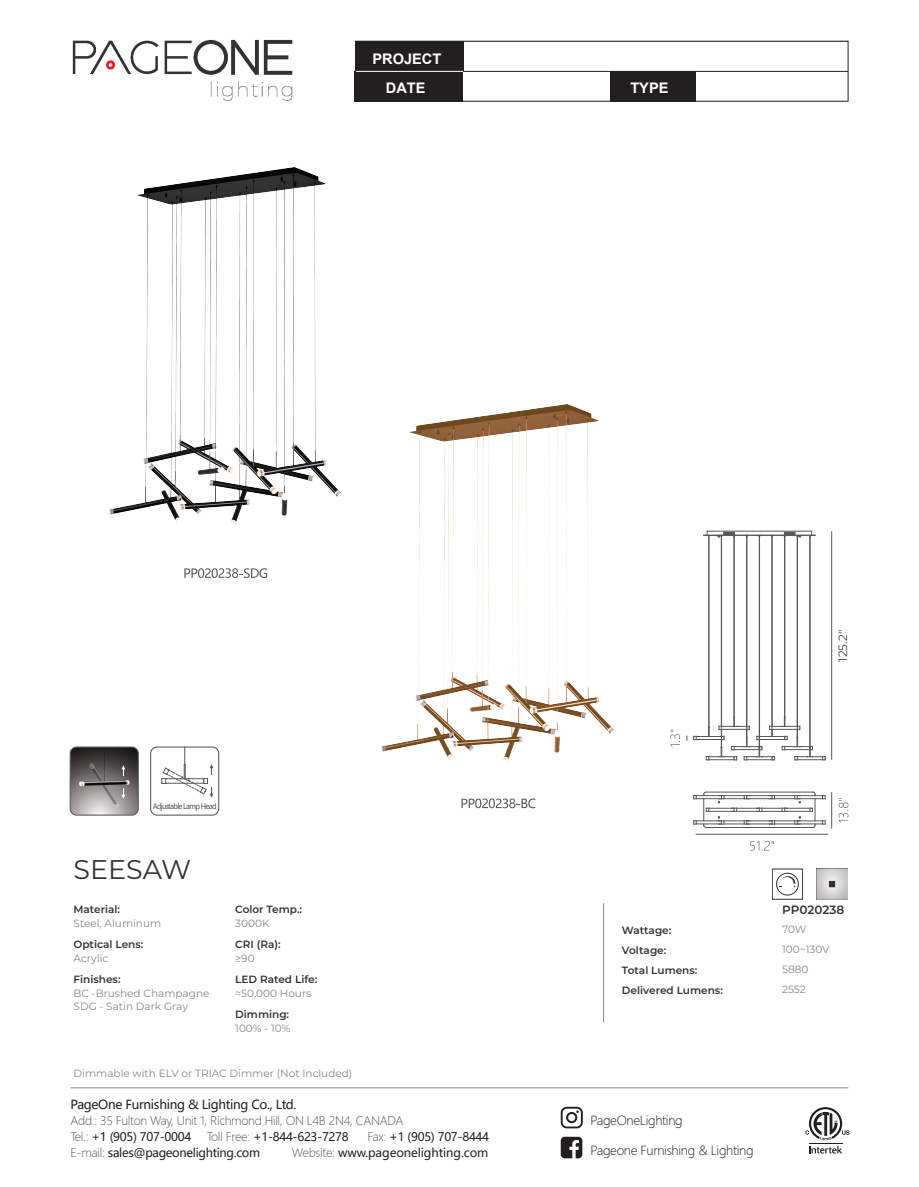
<style>
.page{position:relative;width:919px;height:1187px;background:#fff}
.page>*{position:absolute;margin:0;border:0;box-sizing:border-box;transform-origin:0 0}
.t1{font:27px "Montserrat";color:#333}
.t2{font:700 14.55px/29.8px "Arial";color:#fff;text-align:center}
.t3{font:300 12.45px "Microsoft Ya Hei";letter-spacing:-.025em;color:#231f20}
.t4{font:12.45px "Microsoft Ya Hei";letter-spacing:-.025em;color:#231f20}
.t5{font:600 12px "Montserrat";letter-spacing:-.005em;color:#333}
.t6{font:12px "Montserrat";color:#464648}
.t7{font:11.7px "Microsoft Ya Hei";letter-spacing:-.025em;color:#231f20}
.t8{font:300 11.7px/16px "Microsoft Ya Hei";letter-spacing:-.025em;color:#57585a}
.t9{font:11.7px "Microsoft Ya Hei";letter-spacing:-.005em;color:#231f20}
.t10{font:10.5px/19.8px "Montserrat";color:#868686}
.t11{font:600 10.5px/19.8px "Montserrat";color:#333}
.t12{font:7.5px "Microsoft Ya Hei";letter-spacing:-.1em;color:#57585a;scale:.96 1}
.s1{font-weight:400;color:#231f20}
.s2{font-weight:300;color:#57585a}
</style>
<div class="page">
<hr style="left:355px;top:71px;width:493px;height:1px;background:#231f20">
<div style="left:355px;top:41px;width:108px;height:30px;background:#231f20"></div>
<div style="left:355px;top:71px;width:108px;height:30px;background:#231f20"></div>
<div style="left:610px;top:71px;width:85px;height:30px;background:#231f20"></div>
<hr style="left:356px;top:71px;width:107px;height:1px;background:#fff">
<hr style="left:355px;top:41px;width:493px;height:1px;background:#231f20">
<hr style="left:355px;top:101px;width:493px;height:1px;background:#231f20">
<hr style="left:847px;top:41px;width:1px;height:60px;background:#231f20">
<hr style="left:71px;top:1087px;width:777px;height:1px;background:#939598">
<svg style="left:560px;top:1136px;width:22px;height:22px"></svg>
<svg style="left:560px;top:1106px;width:22px;height:22px"></svg>
<svg style="left:809px;top:1146px;width:33px;height:7px"></svg>
<hr style="left:809px;top:1142px;width:33px;height:1px;background:#231f20">
<svg style="left:805px;top:1107px;width:44px;height:33px"></svg>
<img style="left:70px;top:748px;width:67px;height:67px">
<div style="left:70px;top:746px;width:69px;height:69px;border:1px solid #57585a;border-radius:6px"></div>
<svg style="left:121px;top:788px;width:4px;height:10px"></svg>
<svg style="left:121px;top:765px;width:4px;height:10px"></svg>
<div style="left:150px;top:746px;width:69px;height:69px;border:1px solid #57585a;border-radius:6px"></div>
<svg style="left:161px;top:747px;width:52px;height:50px"></svg>
<svg style="left:184px;top:568px;width:83px;height:10px"></svg>
<img style="left:109px;top:168px;width:232px;height:357px">
<svg style="left:461px;top:798px;width:74px;height:10px"></svg>
<img style="left:381px;top:405px;width:233px;height:358px">
<hr style="left:831px;top:531px;width:1px;height:228px;background:#57585a">
<svg style="left:670px;top:729px;width:10px;height:18px"></svg>
<svg style="left:838px;top:798px;width:10px;height:24px"></svg>
<hr style="left:831px;top:792px;width:1px;height:36px;background:#57585a">
<svg style="left:750px;top:840px;width:24px;height:10px"></svg>
<hr style="left:695px;top:833px;width:133px;height:1px;background:#57585a">
<svg style="left:693px;top:791px;width:132px;height:37px"></svg>
<hr style="left:746px;top:536px;width:1px;height:190px;background:#57585a">
<hr style="left:758px;top:536px;width:1px;height:211px;background:#57585a">
<hr style="left:759px;top:536px;width:1px;height:211px;background:#57585a">
<hr style="left:708px;top:537px;width:1px;height:190px;background:#57585a">
<hr style="left:796px;top:536px;width:1px;height:190px;background:#57585a">
<hr style="left:797px;top:535px;width:1px;height:191px;background:#57585a">
<hr style="left:784px;top:535px;width:1px;height:182px;background:#57585a">
<hr style="left:809px;top:536px;width:1px;height:211px;background:#57585a">
<hr style="left:771px;top:536px;width:1px;height:190px;background:#57585a">
<hr style="left:733px;top:535px;width:1px;height:182px;background:#57585a">
<hr style="left:721px;top:535px;width:1px;height:191px;background:#57585a">
<svg style="left:693px;top:716px;width:132px;height:44px"></svg>
<hr style="left:705px;top:535px;width:107px;height:1px;background:#57585a">
<hr style="left:707px;top:531px;width:104px;height:1px;background:#57585a">
<svg style="left:808px;top:531px;width:7px;height:6px"></svg>
<svg style="left:717px;top:531px;width:18px;height:6px"></svg>
<svg style="left:783px;top:531px;width:18px;height:6px"></svg>
<svg style="left:703px;top:531px;width:7px;height:6px"></svg>
<img style="left:72px;top:39px;width:221px;height:62px">
<hr style="left:603px;top:903px;width:1px;height:119px;background:#868686">
<img style="left:816px;top:868px;width:31px;height:31px">
<svg style="left:779px;top:876px;width:16px;height:11px"></svg>
<div style="left:776px;top:872px;width:22px;height:23px;border:1px solid #333;border-radius:50%"></div>
<h2 class="t2" style="left:372px;top:44px;width:70px">PROJECT<br>DATE</h2>
<h2 class="t2" style="left:630px;top:74px;width:40px">TYPE</h2>
<p class="t6" style="left:834px;top:661px;width:33px;rotate:-90deg">125.2"</p>
<p class="t12" style="left:153px;top:801px;width:68px">Adjustable Lamp Head</p>
<h1 class="t1" style="left:74px;top:851px;width:119px">SEESAW</h1>
<p class="t11" style="left:74px;top:899px;width:48px">Material:</p>
<p class="t10" style="left:74px;top:912px;width:89px">Steel, Aluminum</p>
<p class="t11" style="left:74px;top:934px;width:71px">Optical Lens:</p>
<p class="t10" style="left:74px;top:947px;width:37px">Acrylic</p>
<p class="t11" style="left:74px;top:968px;width:48px">Finishes:</p>
<p class="t10" style="left:74px;top:986px;width:137px;line-height:12.6px">BC -Brushed Champagne<br>SDG - Satin Dark Gray</p>
<p class="t11" style="left:235px;top:898px;width:68px">Color Temp.:</p>
<p class="t11" style="left:235px;top:933px;width:47px">CRI (Ra):</p>
<p class="t11" style="left:235px;top:968px;width:84px">LED Rated Life:</p>
<p class="t11" style="left:235px;top:1003px;width:55px">Dimming:</p>
<p class="t10" style="left:235px;top:912px;width:36px">3000K</p>
<p class="t10" style="left:235px;top:947px;width:21px">≥90</p>
<p class="t10" style="left:235px;top:982px;width:78px">≈50,000 Hours</p>
<p class="t10" style="left:235px;top:1017px;width:57px">100% - 10%</p>
<p class="t10" style="left:74px;top:1062px;width:280px">Dimmable with ELV or TRIAC Dimmer (Not Included)</p>
<p class="t11" style="left:622px;top:919px;width:102px">Wattage:<br>Voltage:<br>Total Lumens:<br>Delivered Lumens:</p>
<p class="t4" style="left:71px;top:1095px;width:227px">PageOne Furnishing &amp; Lighting Co., Ltd.</p>
<p class="t8" style="left:71px;top:1112px;width:334px">Add.: 35 Fulton Way, Unit 1, Richmond Hill, ON L4B 2N4, CANADA<br>Tel.: <span class="s1">+1 (905) 707-0004</span></p>
<p class="t3" style="left:590px;top:1112px;width:94px">PageOneLighting</p>
<p class="t7" style="left:207px;top:1128px;width:143px"><span class="s2">Toll Free:</span> +1-844-623-7278</p>
<p class="t7" style="left:367px;top:1128px;width:123px"><span class="s2">Fax:</span> +1 (905) 707-8444</p>
<p class="t7" style="left:71px;top:1144px;width:191px"><span class="s2">E-mail:</span> sales@pageonelighting.com</p>
<p class="t9" style="left:292px;top:1144px;width:198px"><span class="s2">Website:</span> www.pageonelighting.com</p>
<p class="t3" style="left:590px;top:1142px;width:165px">Pageone Furnishing &amp; Lighting</p>
<p class="t5" style="left:782px;top:900px;width:64px">PP020238</p>
<p class="t10" style="left:782px;top:919px;width:49px">70W<br>100~130V<br>5880<br>2552</p>
</div>
